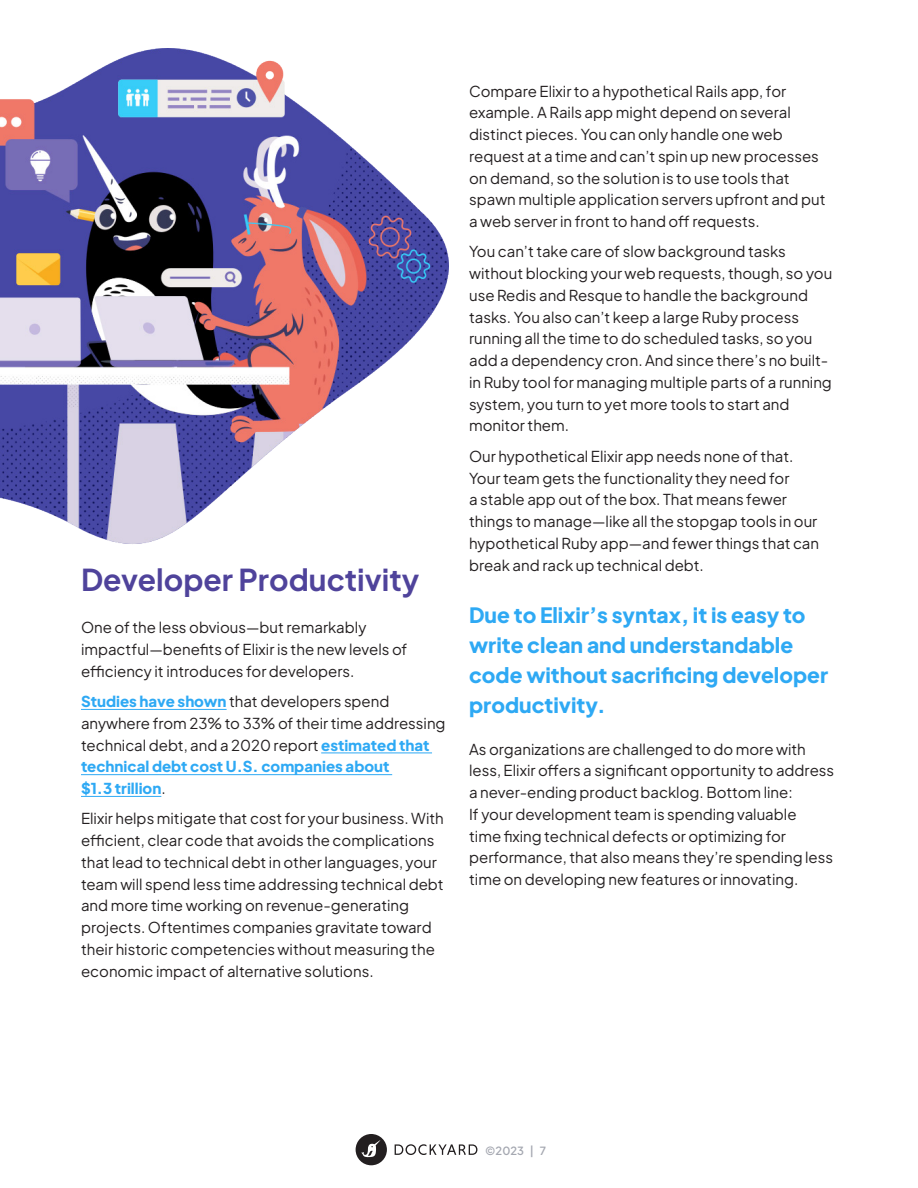
<style>
.page{position:relative;width:918px;height:1188px;background:#fff}
.page>*{position:absolute;margin:0;border:0;box-sizing:border-box;transform-origin:0 0}
.A_Head{font:700 30px "Plus Jakarta Sans";color:#4f439b}
.Pull_Quote{font:800 21px/30px "Plus Jakarta Sans";color:#2ea9f4}
.Body_Copy{font:15px/21.8px "Plus Jakarta Sans";color:#231f20}
.t1{font:600 11.25px "Plus Jakarta Sans";color:#a5a8b1}
.s1{font-weight:800;color:#2ea9f4}
</style>
<div class="page">
<svg style="left:356px;top:1134px;width:31px;height:31px"></svg>
<svg style="left:395px;top:1144px;width:82px;height:11px"></svg>
<hr style="left:81px;top:709px;width:146px;height:1px;background:#2ea9f4">
<hr style="left:321px;top:753px;width:111px;height:1px;background:#2ea9f4">
<hr style="left:81px;top:774px;width:311px;height:1px;background:#2ea9f4">
<hr style="left:81px;top:796px;width:80px;height:1px;background:#2ea9f4">
<img style="left:0;top:49px;width:449px;height:495px">
<p class="A_Head" style="left:81px;top:556px;width:340px">Developer Productivity</p>
<p class="Body_Copy" style="left:81px;top:615px;width:328px">One of the less obvious—but remarkably impactful—benefits of Elixir is the new levels of efficiency it introduces for developers.</p>
<p class="Body_Copy" style="left:81px;top:689px;width:366px"><span class="s1">Studies have shown</span> that developers spend anywhere from 23% to 33% of their time addressing technical debt, and a 2020 report <span class="s1">estimated that technical debt cost U.S. companies about<br>$1.3 trillion</span>.</p>
<p class="Body_Copy" style="left:81px;top:806px;width:364px">Elixir helps mitigate that cost for your business. With efficient, clear code that avoids the complications that lead to technical debt in other languages, your team will spend less time addressing technical debt and more time working on revenue-generating projects. Oftentimes companies gravitate toward their historic competencies without measuring the economic impact of alternative solutions.</p>
<p class="Body_Copy" style="left:469px;top:79px;width:358px">Compare Elixir to a hypothetical Rails app, for example. A Rails app might depend on several distinct pieces. You can only handle one web request at a time and can’t spin up new processes on demand, so the solution is to use tools that spawn multiple application servers upfront and put a web server in front to hand off requests.</p>
<p class="Body_Copy" style="left:469px;top:239px;width:365px">You can’t take care of slow background tasks without blocking your web requests, though, so you use Redis and Resque to handle the background tasks. You also can’t keep a large Ruby process running all the time to do scheduled tasks, so you add a dependency cron. And since there’s no built&shy;in Ruby tool for managing multiple parts of a running system, you turn to yet more tools to start and monitor them.</p>
<p class="Body_Copy" style="left:469px;top:444px;width:352px">Our hypothetical Elixir app needs none of that.<br>Your team gets the functionality they need for<br>a stable app out of the box. That means fewer things to manage—like all the stopgap tools in our hypothetical Ruby app—and fewer things that can break and rack up technical debt.</p>
<p class="Pull_Quote" style="left:469px;top:598px;width:361px">Due to Elixir’s syntax, it is easy to write clean and understandable code without sacrificing developer productivity.</p>
<p class="Body_Copy" style="left:469px;top:737px;width:367px">As organizations are challenged to do more with less, Elixir offers a significant opportunity to address a never-ending product backlog. Bottom line:<br>If your development team is spending valuable<br>time fixing technical defects or optimizing for performance, that also means they’re spending less time on developing new features or innovating.</p>
<p class="t1" style="left:485px;top:1142px;width:62px">©2023 | 7</p>
</div>
